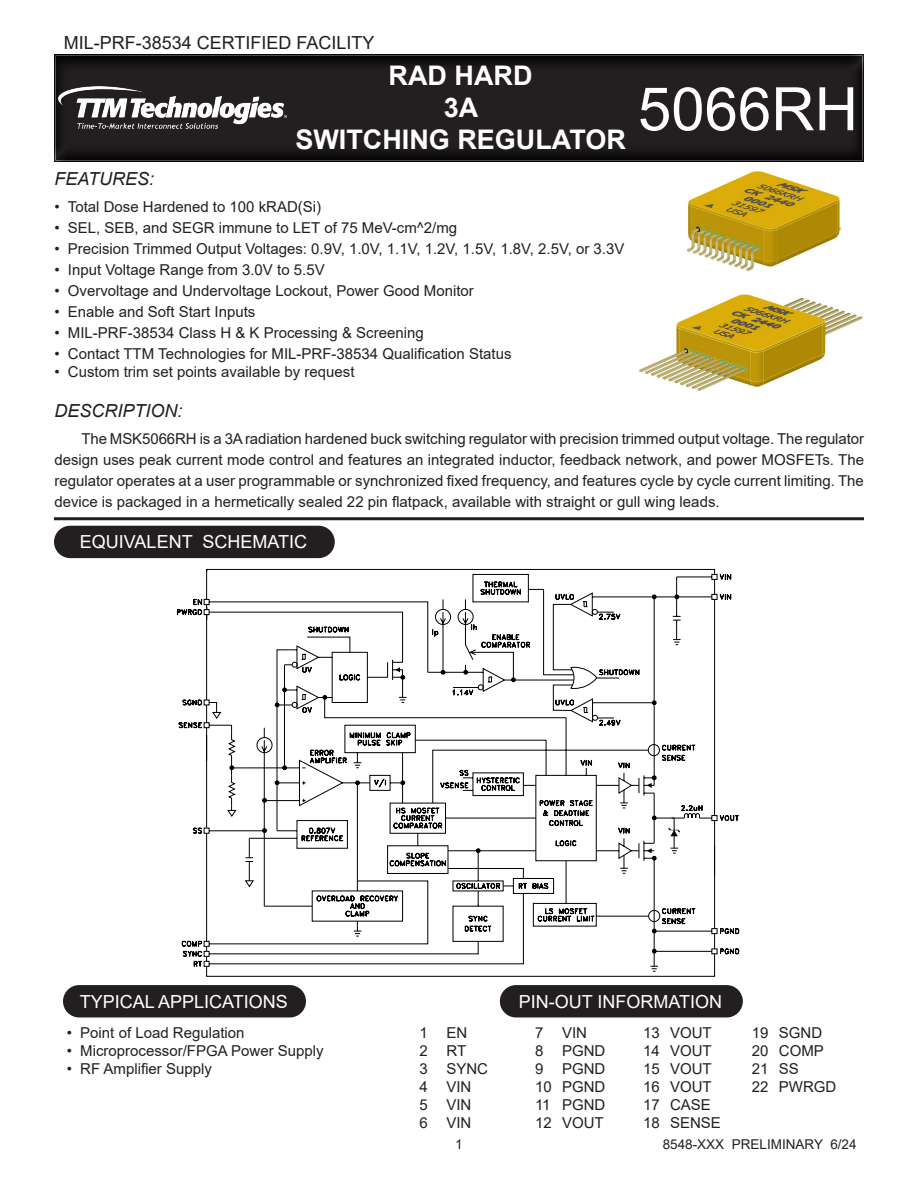
<style>
.page{position:relative;width:918px;height:1188px;background:#fff}
.page>*{position:absolute;margin:0;border:0;box-sizing:border-box;transform-origin:0 0}
.Title_1{font:60px "Arial";color:#fff}
.Title_2{font:700 27px "Arial";color:#fff}
.Header_BLOCK{font:18px "Arial";color:#fff}
.Subhead_2{font:18px "Arial";color:#231f20}
.Subhead_1{font:italic 18px "Arial";color:#231f20}
.Body_text{font:15px/21px "Arial";color:#231f20;text-align:justify}
.t1{font:13.5px "Arial";color:#231f20}
</style>
<div class="page">
<svg style="left:54px;top:54px;width:810px;height:108px;fill:#231f20"></svg>
<hr style="left:54px;top:517px;width:810px;height:3px;background:#231f20">
<img style="left:58px;top:86px;width:229px;height:44px">
<img style="left:639px;top:294px;width:223px;height:97px">
<div style="left:54px;top:526px;width:281px;height:32px;background:#231f20;border-radius:16px"></div>
<div style="left:63px;top:985px;width:243px;height:32px;background:#231f20;border-radius:16px"></div>
<div style="left:500px;top:985px;width:243px;height:32px;background:#231f20;border-radius:16px"></div>
<img style="left:687px;top:171px;width:154px;height:100px">
<svg style="left:206px;top:569px;width:509px;height:408px"></svg>
<svg style="left:183px;top:955px;width:466px;height:12px"></svg>
<hr style="left:654px;top:858px;width:1px;height:108px;background:#000">
<svg style="left:650px;top:966px;width:8px;height:6px"></svg>
<svg style="left:177px;top:574px;width:563px;height:381px"></svg>
<svg style="left:262px;top:744px;width:399px;height:178px"></svg>
<p class="Subhead_2" style="left:64px;top:31px;width:312px">MIL-PRF-38534 CERTIFIED FACILITY</p>
<p class="Title_2" style="left:389px;top:56px;width:145px">RAD HARD</p>
<p class="Title_2" style="left:444px;top:88px;width:36px">3A</p>
<p class="Title_2" style="left:295px;top:121px;width:332px">SWITCHING REGULATOR</p>
<p class="Title_1" style="left:638px;top:68px;width:222px">5066RH</p>
<p class="Subhead_1" style="left:54px;top:167px;width:101px">FEATURES:</p>
<p class="Body_text" style="left:54px;top:196px;width:268px">• Total Dose Hardened to 100 kRAD(Si)</p>
<p class="Body_text" style="left:54px;top:217px;width:404px">• SEL, SEB, and SEGR immune to LET of 75 MeV-cm^2/mg</p>
<p class="Body_text" style="left:54px;top:238px;width:572px">• Precision Trimmed Output Voltages: 0.9V, 1.0V, 1.1V, 1.2V, 1.5V, 1.8V, 2.5V, or 3.3V</p>
<p class="Body_text" style="left:54px;top:259px;width:272px">• Input Voltage Range from 3.0V to 5.5V</p>
<p class="Body_text" style="left:54px;top:280px;width:421px">• Overvoltage and Undervoltage Lockout, Power Good Monitor</p>
<p class="Body_text" style="left:54px;top:301px;width:203px">• Enable and Soft Start Inputs</p>
<p class="Body_text" style="left:54px;top:322px;width:371px">• MIL-PRF-38534 Class H &amp; K Processing &amp; Screening</p>
<p class="Body_text" style="left:54px;top:343px;width:459px">• Contact TTM Technologies for MIL-PRF-38534 Qualification Status</p>
<p class="Body_text" style="left:54px;top:361px;width:302px">• Custom trim set points available by request</p>
<p class="Subhead_1" style="left:54px;top:399px;width:130px">DESCRIPTION:</p>
<p class="Body_text" style="left:54px;top:429px;width:811px;text-indent:27px">The MSK5066RH is a 3A radiation hardened buck switching regulator with precision trimmed output voltage. The regulator design uses peak current mode control and features an integrated inductor, feedback network, and power MOSFETs. The regulator operates at a user programmable or synchronized fixed frequency, and features cycle by cycle current limiting. The device is packaged in a hermetically sealed 22 pin flatpack, available with straight or gull wing leads.</p>
<p class="Header_BLOCK" style="left:80px;top:530px;width:229px">EQUIVALENT SCHEMATIC</p>
<p class="Header_BLOCK" style="left:80px;top:989px;width:210px">TYPICAL APPLICATIONS</p>
<p class="Header_BLOCK" style="left:519px;top:989px;width:205px">PIN-OUT INFORMATION</p>
<p class="Body_text" style="left:535px;top:1022px;width:54px">7 VIN</p>
<p class="Body_text" style="left:535px;top:1040px;width:72px">8 PGND</p>
<p class="Body_text" style="left:535px;top:1058px;width:72px">9 PGND</p>
<p class="Body_text" style="left:535px;top:1076px;width:72px">10 PGND</p>
<p class="Body_text" style="left:535px;top:1094px;width:72px">11 PGND</p>
<p class="Body_text" style="left:535px;top:1112px;width:70px">12 VOUT</p>
<p class="Body_text" style="left:643px;top:1022px;width:70px">13 VOUT</p>
<p class="Body_text" style="left:643px;top:1040px;width:70px">14 VOUT</p>
<p class="Body_text" style="left:643px;top:1058px;width:70px">15 VOUT</p>
<p class="Body_text" style="left:643px;top:1076px;width:70px">16 VOUT</p>
<p class="Body_text" style="left:643px;top:1094px;width:69px">17 CASE</p>
<p class="Body_text" style="left:643px;top:1112px;width:79px">18 SENSE</p>
<p class="Body_text" style="left:67px;top:1022px;width:179px">• Point of Load Regulation</p>
<p class="Body_text" style="left:67px;top:1040px;width:258px">• Microprocessor/FPGA Power Supply</p>
<p class="Body_text" style="left:67px;top:1058px;width:147px">• RF Amplifier Supply</p>
<p class="Body_text" style="left:419px;top:1022px;width:49px">1 EN</p>
<p class="Body_text" style="left:419px;top:1040px;width:48px">2 RT</p>
<p class="Body_text" style="left:419px;top:1058px;width:70px">3 SYNC</p>
<p class="Body_text" style="left:419px;top:1076px;width:54px">4 VIN</p>
<p class="Body_text" style="left:419px;top:1094px;width:54px">5 VIN</p>
<p class="Body_text" style="left:419px;top:1112px;width:54px">6 VIN</p>
<p class="Body_text" style="left:752px;top:1022px;width:72px">19 SGND</p>
<p class="Body_text" style="left:752px;top:1040px;width:74px">20 COMP</p>
<p class="Body_text" style="left:752px;top:1058px;width:49px">21 SS</p>
<p class="Body_text" style="left:752px;top:1076px;width:86px">22 PWRGD</p>
<p class="t1" style="left:455px;top:1135px;width:9px">1</p>
<p class="t1" style="left:663px;top:1135px;width:195px">8548-XXX PRELIMINARY 6/24</p>
</div>
